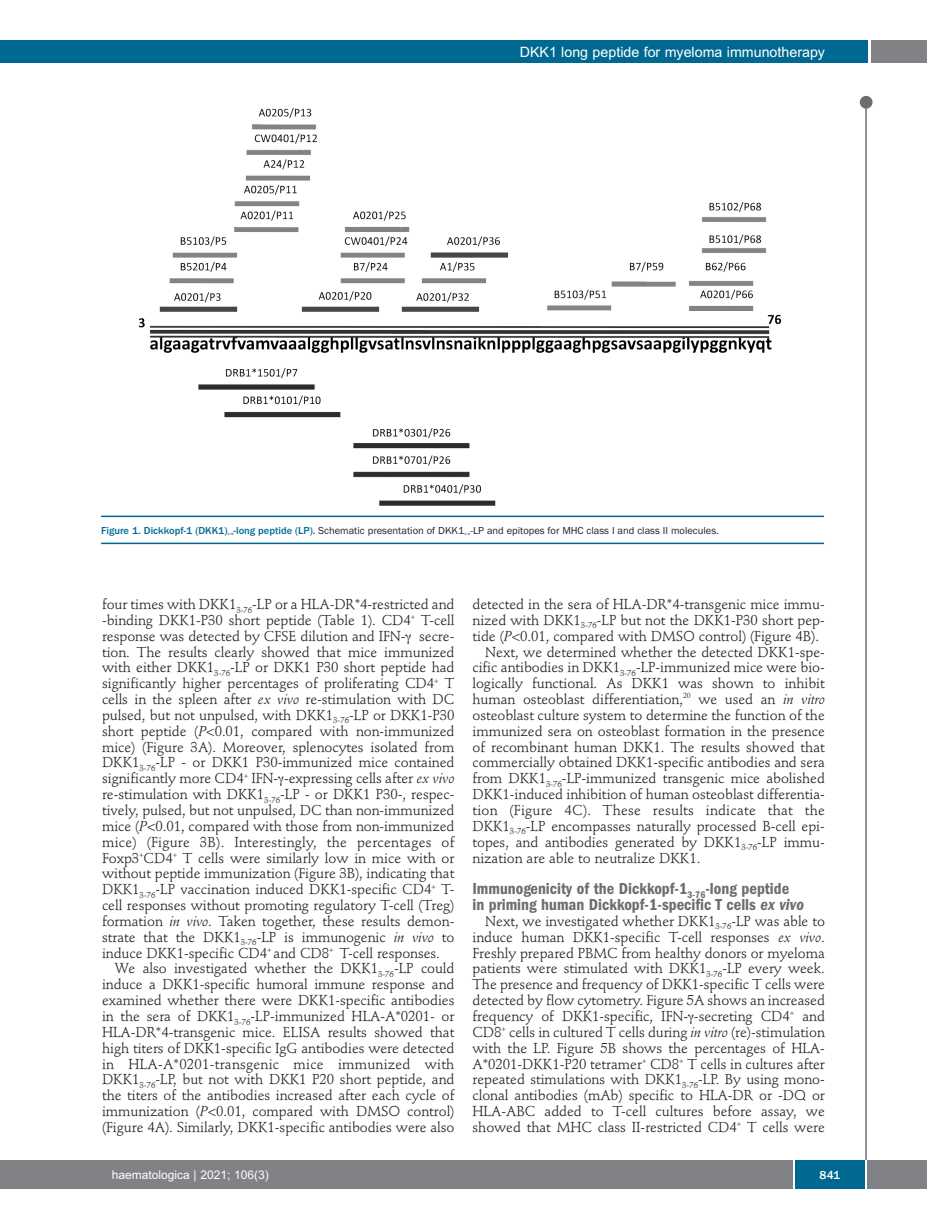
<style>
.page{position:relative;width:927px;height:1225px;background:#fff}
.page>*{position:absolute;margin:0;border:0;box-sizing:border-box;transform-origin:0 0}
.t1{font:600 condensed 16.5px/15.9px "Franklin Gothic";color:#6c6d70}
.t2{font:14.25px/15.9px "Stempel Schneidler";letter-spacing:-.005em;color:#231f20;text-align:justify}
.t3{font:14.25px "Stempel Schneidler";letter-spacing:.015em;color:#231f20}
.t4{font:14.25px "Arial";color:#fff}
.t5{font:12px "Arial";color:#fff}
.t6{font:500 12px "Franklin Gothic";color:#fff}
.t7{font:10.5px "Franklin Gothic";color:#231f20}
.t8{font:500 10.5px "Franklin Gothic";color:#006991}
.t9{font:500 3.15px "Franklin Gothic";color:#006991}
.t10{font:3.15px "Franklin Gothic";color:#231f20}
.s1{font-weight:500;color:#006991}
.s2{font-style:italic}
</style>
<div class="page">
<div style="left:860px;top:96px;width:12px;height:13px;background:#6c6d70;border-radius:50%"></div>
<hr style="left:865px;top:98px;width:2px;height:1062px;background:#6c6d70">
<div style="left:871px;top:40px;width:56px;height:22px;background:#808285"></div>
<div style="left:18px;top:40px;width:849px;height:22px;background:#006991"></div>
<div style="left:17px;top:1160px;width:910px;height:28px;background:#808285"></div>
<div style="left:795px;top:1160px;width:70px;height:28px;background:#006991"></div>
<hr style="left:793px;top:1160px;width:2px;height:28px;background:#fff">
<hr style="left:865px;top:1160px;width:2px;height:28px;background:#fff">
<div style="left:0;top:40px;width:19px;height:22px;background:#006991"></div>
<div style="left:0;top:1160px;width:18px;height:28px;background:#808285"></div>
<img style="left:138px;top:108px;width:644px;height:398px">
<hr style="left:101px;top:515px;width:723px;height:2px;background:#006991">
<hr style="left:101px;top:542px;width:723px;height:2px;background:#006991">
<p class="t4" style="left:520px;top:44px;width:307px">DKK1 long peptide for myeloma immunotherapy</p>
<p class="t8" style="left:101px;top:524px;width:128px">Figure 1. Dickkopf-1 (DKK1)</p>
<p class="t9" style="left:227px;top:531px;width:8px">3-76</p>
<p class="t7" style="left:234px;top:524px;width:232px"><span class="s1">-long peptide (LP).</span> Schematic presentation of DKK1</p>
<p class="t10" style="left:464px;top:531px;width:8px">3-76</p>
<p class="t7" style="left:470px;top:524px;width:250px">-LP and epitopes for MHC class I and class II molecules.</p>
<p class="t2" style="left:102px;top:597px;width:354px">four times with DKK1<sub>3-76</sub>-LP or a HLA-DR*4-restricted and -binding DKK1-P30 short peptide (Table 1). CD4<sup>+</sup> T-cell response was detected by CFSE dilution and IFN- secre&shy;tion. The results clearly showed that mice immunized with either DKK1<sub>3-76</sub>-LP or DKK1 P30 short peptide had significantly higher percentages of proliferating CD4<sup>+</sup> T cells in the spleen after <span class="s2">ex vivo</span> re-stimulation with DC pulsed, but not unpulsed, with DKK1<sub>3-76</sub>-LP or DKK1-P30 short peptide (<span class="s2">P</span>&lt;0.01, compared with non-immunized mice) (Figure 3A). Moreover, splenocytes isolated from DKK1<sub>3-76</sub>-LP - or DKK1 P30-immunized mice contained significantly more CD4<sup>+</sup> IFN- -expressing cells after <span class="s2">ex vivo </span>re-stimulation with DKK1<sub>3-76</sub>-LP - or DKK1 P30-, respec&shy;tively, pulsed, but not unpulsed, DC than non-immunized mice (<span class="s2">P</span>&lt;0.01, compared with those from non-immunized mice) (Figure 3B). Interestingly, the percentages of Foxp3<sup>+</sup>CD4<sup>+</sup> T cells were similarly low in mice with or without peptide immunization (Figure 3B), indicating that DKK1<sub>3-76</sub>-LP vaccination induced DKK1-specific CD4<sup>+</sup> T&shy;cell responses without promoting regulatory T-cell (Treg) formation <span class="s2">in vivo</span>. Taken together, these results demon&shy;strate that the DKK1<sub>3-76</sub>-LP is immunogenic <span class="s2">in vivo</span> to induce DKK1-specific CD4<sup>+</sup> and CD8<sup>+</sup> T-cell responses.</p>
<p class="t2" style="left:102px;top:962px;width:354px;text-indent:13px">We also investigated whether the DKK1<sub>3-76</sub>-LP could induce a DKK1-specific humoral immune response and examined whether there were DKK1-specific antibodies in the sera of DKK1<sub>3-76</sub>-LP-immunized HLA-A*0201- or HLA-DR*4-transgenic mice. ELISA results showed that high titers of DKK1-specific IgG antibodies were detected in HLA-A*0201-transgenic mice immunized with DKK1<sub>3-76</sub>-LP, but not with DKK1 P20 short peptide, and the titers of the antibodies increased after each cycle of immunization (<span class="s2">P</span>&lt;0.01, compared with DMSO control) (Figure 4A). Similarly, DKK1-specific antibodies were also</p>
<p class="t2" style="left:472px;top:597px;width:354px">detected in the sera of HLA-DR*4-transgenic mice immu-</p>
<p class="t2" style="left:472px;top:613px;width:354px">nized with DKK1<sub>3-76</sub>-LP but not the DKK1-P30 short pep-</p>
<p class="t2" style="left:472px;top:629px;width:348px">tide (<span class="s2">P</span>&lt;0.01, compared with DMSO control) (Figure 4B).</p>
<p class="t2" style="left:485px;top:645px;width:341px">Next, we determined whether the detected DKK1-spe-</p>
<p class="t2" style="left:472px;top:661px;width:354px">cific antibodies in DKK1<sub>3-76</sub>-LP-immunized mice were bio-</p>
<p class="t2" style="left:472px;top:677px;width:354px">logically functional. As DKK1 was shown to inhibit</p>
<p class="t2" style="left:472px;top:692px;width:354px">human osteoblast differentiation,<sup>20</sup> we used an <span class="s2">in vitro</span></p>
<p class="t2" style="left:472px;top:708px;width:354px">osteoblast culture system to determine the function of the</p>
<p class="t2" style="left:472px;top:724px;width:354px">immunized sera on osteoblast formation in the presence</p>
<p class="t2" style="left:472px;top:740px;width:354px">of recombinant human DKK1. The results showed that</p>
<p class="t2" style="left:472px;top:756px;width:354px">commercially obtained DKK1-specific antibodies and sera</p>
<p class="t2" style="left:472px;top:772px;width:354px">from DKK1<sub>3-76</sub>-LP-immunized transgenic mice abolished</p>
<p class="t2" style="left:472px;top:787px;width:354px">DKK1-induced inhibition of human osteoblast differentia-</p>
<p class="t3" style="left:472px;top:804px;width:354px">tion (Figure 4C). These results indicate that the</p>
<p class="t2" style="left:472px;top:819px;width:354px">DKK1<sub>3-76</sub>-LP encompasses naturally processed B-cell epi-</p>
<p class="t2" style="left:472px;top:835px;width:354px">topes, and antibodies generated by DKK1<sub>3-76</sub>-LP immu-</p>
<p class="t2" style="left:472px;top:851px;width:229px">nization are able to neutralize DKK1.</p>
<p class="t1" style="left:472px;top:882px;width:333px">Immunogenicity of the Dickkopf-1<sub>3-76</sub>-long peptide in priming human Dickkopf-1-specific T cells <span class="s2">ex vivo</span></p>
<p class="t2" style="left:472px;top:914px;width:354px;text-indent:13px">Next, we investigated whether DKK1<sub>3-76</sub>-LP was able to induce human DKK1-specific T-cell responses <span class="s2">ex vivo</span>.<br>Freshly prepared PBMC from healthy donors or myeloma patients were stimulated with DKK1<sub>3-76</sub>-LP every week.<br>The presence and frequency of DKK1-specific T cells were detected by flow cytometry. Figure 5A shows an increased frequency of DKK1-specific, IFN- -secreting CD4<sup>+</sup> and CD8<sup>+</sup> cells in cultured T cells during <span class="s2">in vitro</span> (re)-stimulation with the LP. Figure 5B shows the percentages of HLA-A*0201-DKK1-P20 tetramer<sup>+</sup> CD8<sup>+</sup> T cells in cultures after repeated stimulations with DKK1<sub>3-76</sub>-LP. By using mono&shy;clonal antibodies (mAb) specific to HLA-DR or -DQ or HLA-ABC added to T-cell cultures before assay, we showed that MHC class II-restricted CD4<sup>+</sup> T cells were</p>
<p class="t5" style="left:112px;top:1167px;width:158px">haematologica | 2021; 106(3)</p>
<p class="t6" style="left:820px;top:1167px;width:22px">841</p>
</div>
